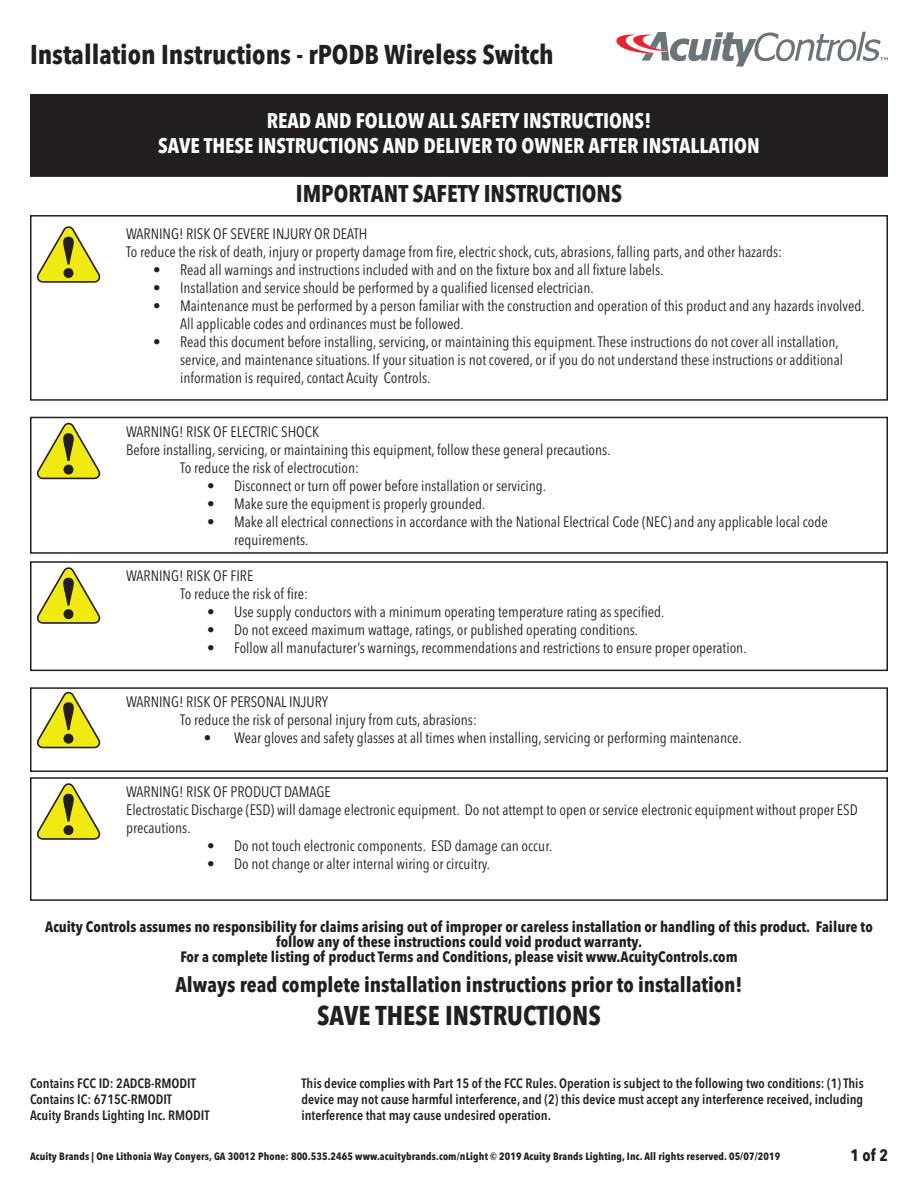
<style>
.page{position:relative;width:918px;height:1188px;background:#fff}
.page>*{position:absolute;margin:0;border:0;box-sizing:border-box;transform-origin:0 0}
.t1{font:800 58.2px "Dutch 801 BT";color:#231f20}
.t2{font:700 condensed 27px "Avenir Next LT Pro";color:#231f20}
.t3{font:700 condensed 24px "Avenir Next LT Pro";color:#231f20}
.t4{font:700 condensed 21px "Avenir Next LT Pro";color:#fff}
.t5{font:700 condensed 21px "Avenir Next LT Pro";color:#231f20}
.t6{font:700 condensed 16.5px "Avenir Next LT Pro";color:#231f20}
.t7{font:condensed 15px/18px "Avenir Next LT Pro";color:#231f20}
.t8{font:700 condensed 15px/15px "Avenir Next LT Pro";color:#231f20;text-align:center}
.t9{font:600 condensed 13.5px/16.2px "Avenir Next LT Pro";color:#231f20;text-align:justify}
.t10{font:700 condensed 10.5px "Avenir Next LT Pro";letter-spacing:.01em;color:#231f20}
</style>
<div class="page">
<svg style="left:616px;top:32px;width:272px;height:35px"></svg>
<div style="left:31px;top:95px;width:856px;height:81px;background:#231f20"></div>
<div style="left:30px;top:94px;width:858px;height:83px;border:2px solid #231f20"></div>
<svg style="left:37px;top:226px;width:63px;height:57px"></svg>
<div style="left:30px;top:215px;width:858px;height:186px;border:2px solid #231f20"></div>
<div style="left:30px;top:417px;width:858px;height:137px;border:2px solid #231f20"></div>
<div style="left:30px;top:687px;width:858px;height:85px;border:2px solid #231f20"></div>
<svg style="left:37px;top:423px;width:63px;height:57px"></svg>
<svg style="left:37px;top:567px;width:63px;height:57px"></svg>
<svg style="left:37px;top:692px;width:63px;height:57px"></svg>
<svg style="left:37px;top:783px;width:63px;height:57px"></svg>
<div style="left:30px;top:561px;width:858px;height:110px;border:2px solid #231f20"></div>
<div style="left:30px;top:777px;width:858px;height:124px;border:2px solid #231f20"></div>
<p class="t2" style="left:30px;top:38px;width:525px">Installation Instructions - rPODB Wireless Switch</p>
<p class="t4" style="left:267px;top:108px;width:386px">READ AND FOLLOW ALL SAFETY INSTRUCTIONS!</p>
<p class="t4" style="left:158px;top:133px;width:603px">SAVE THESE INSTRUCTIONS AND DELIVER TO OWNER AFTER INSTALLATION</p>
<p class="t1" style="left:59px;top:221px;width:20px">!</p>
<p class="t1" style="left:59px;top:417px;width:20px">!</p>
<p class="t1" style="left:59px;top:562px;width:20px">!</p>
<p class="t1" style="left:59px;top:686px;width:20px">!</p>
<p class="t1" style="left:59px;top:778px;width:20px">!</p>
<p class="t3" style="left:296px;top:178px;width:328px">IMPORTANT SAFETY INSTRUCTIONS</p>
<p class="t7" style="left:126px;top:225px;width:243px">WARNING! RISK OF SEVERE INJURY OR DEATH</p>
<p class="t7" style="left:126px;top:243px;width:658px">To reduce the risk of death, injury or property damage from fire, electric shock, cuts, abrasions, falling parts, and other hazards:</p>
<p class="t7" style="left:153px;top:261px;width:512px">• Read all warnings and instructions included with and on the fixture box and all fixture labels.</p>
<p class="t7" style="left:153px;top:279px;width:442px">• Installation and service should be performed by a qualified licensed electrician.</p>
<p class="t7" style="left:180px;top:297px;width:686px;text-indent:-27px">• Maintenance must be performed by a person familiar with the construction and operation of this product and any hazards involved.<br>All applicable codes and ordinances must be followed.</p>
<p class="t7" style="left:180px;top:333px;width:664px;text-indent:-27px">• Read this document before installing, servicing, or maintaining this equipment. These instructions do not cover all installation, service, and maintenance situations. If your situation is not covered, or if you do not understand these instructions or additional information is required, contact Acuity Controls.</p>
<p class="t7" style="left:126px;top:423px;width:195px">WARNING! RISK OF ELECTRIC SHOCK</p>
<p class="t7" style="left:126px;top:441px;width:486px">Before installing, servicing, or maintaining this equipment, follow these general precautions.</p>
<p class="t7" style="left:180px;top:459px;width:181px">To reduce the risk of electrocution:</p>
<p class="t7" style="left:207px;top:477px;width:341px">• Disconnect or turn off power before installation or servicing.</p>
<p class="t7" style="left:207px;top:495px;width:280px">• Make sure the equipment is properly grounded.</p>
<p class="t7" style="left:234px;top:513px;width:595px;text-indent:-27px">• Make all electrical connections in accordance with the National Electrical Code (NEC) and any applicable local code requirements.</p>
<p class="t7" style="left:126px;top:567px;width:129px">WARNING! RISK OF FIRE</p>
<p class="t7" style="left:180px;top:585px;width:130px">To reduce the risk of fire:</p>
<p class="t7" style="left:207px;top:603px;width:459px">• Use supply conductors with a minimum operating temperature rating as specified.</p>
<p class="t7" style="left:207px;top:621px;width:433px">• Do not exceed maximum wattage, ratings, or published operating conditions.</p>
<p class="t7" style="left:207px;top:639px;width:541px">• Follow all manufacturer’s warnings, recommendations and restrictions to ensure proper operation.</p>
<p class="t7" style="left:126px;top:693px;width:204px">WARNING! RISK OF PERSONAL INJURY</p>
<p class="t7" style="left:180px;top:711px;width:298px">To reduce the risk of personal injury from cuts, abrasions:</p>
<p class="t7" style="left:204px;top:729px;width:540px">• Wear gloves and safety glasses at all times when installing, servicing or performing maintenance.</p>
<p class="t7" style="left:126px;top:783px;width:206px">WARNING! RISK OF PRODUCT DAMAGE</p>
<p class="t7" style="left:126px;top:801px;width:733px">Electrostatic Discharge (ESD) will damage electronic equipment. Do not attempt to open or service electronic equipment without proper ESD precautions.</p>
<p class="t7" style="left:207px;top:837px;width:347px">• Do not touch electronic components. ESD damage can occur.</p>
<p class="t7" style="left:207px;top:855px;width:285px">• Do not change or alter internal wiring or circuitry.</p>
<p class="t8" style="left:45px;top:919px;width:829px">Acuity Controls assumes no responsibility for claims arising out of improper or careless installation or handling of this product. Failure to follow any of these instructions could void product warranty.</p>
<p class="t8" style="left:180px;top:949px;width:559px">For a complete listing of product Terms and Conditions, please visit www.AcuityControls.com</p>
<p class="t5" style="left:176px;top:972px;width:568px">Always read complete installation instructions prior to installation!</p>
<p class="t2" style="left:317px;top:999px;width:285px">SAVE THESE INSTRUCTIONS</p>
<p class="t9" style="left:30px;top:1075px;width:167px">Contains FCC ID: 2ADCB-RMODIT</p>
<p class="t9" style="left:30px;top:1091px;width:144px">Contains IC: 6715C-RMODIT</p>
<p class="t9" style="left:30px;top:1107px;width:181px">Acuity Brands Lighting Inc. RMODIT</p>
<p class="t9" style="left:302px;top:1075px;width:564px">This device complies with Part 15 of the FCC Rules. Operation is subject to the following two conditions: (1) This device may not cause harmful interference, and (2) this device must accept any interference received, including interference that may cause undesired operation.</p>
<p class="t10" style="left:30px;top:1150px;width:752px">Acuity Brands | One Lithonia Way Conyers, GA 30012 Phone: 800.535.2465 www.acuitybrands.com/nLight © 2019 Acuity Brands Lighting, Inc. All rights reserved. 05/07/2019</p>
<p class="t6" style="left:851px;top:1146px;width:39px">1 of 2</p>
</div>
